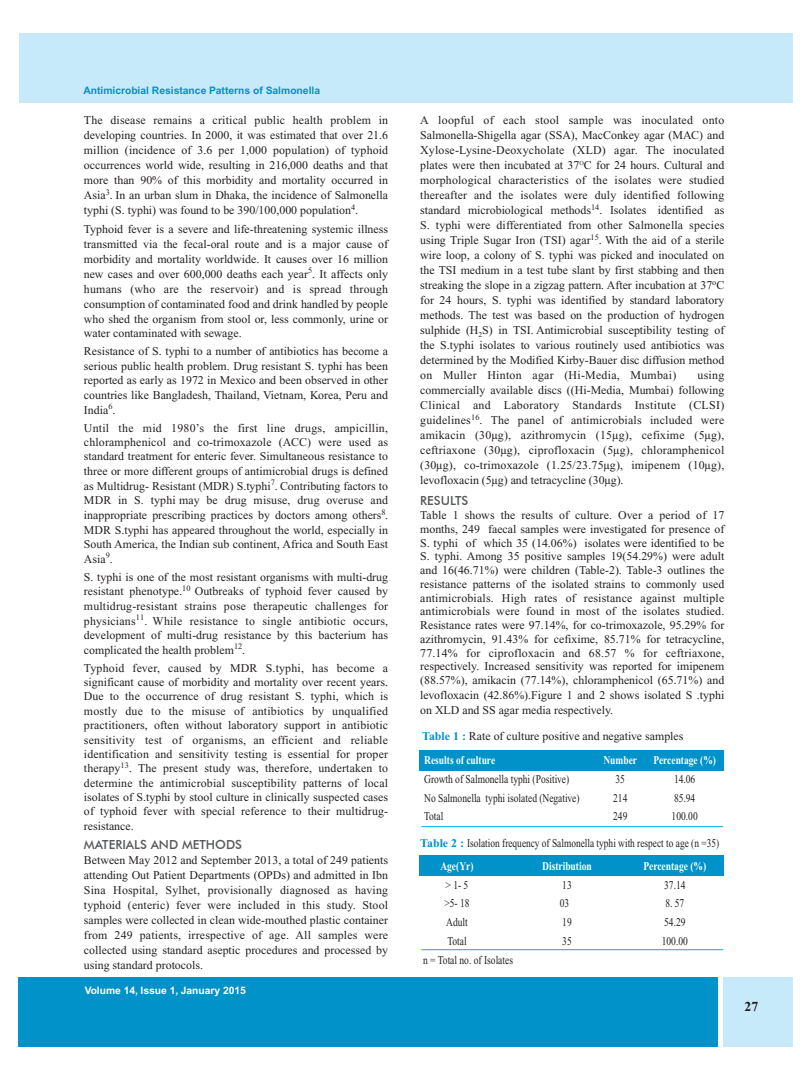
<style>
.page{position:relative;width:810px;height:1080px;background:#fff}
.page>*{position:absolute;margin:0;border:0;box-sizing:border-box;transform-origin:0 0}
.t1{font:700 13.75px "Times New Roman";color:#231f20}
.t2{font:500 12.5px "Futura BT";color:#57585a}
.t3{font:11.88px/15px "Times New Roman";color:#231f20;text-align:justify}
.t4{font:11.88px "Times New Roman";color:#231f20;scale:.8 1}
.t5{font:700 11.88px "Times New Roman";color:#fff;scale:.8 1}
.t6{font:11.88px "Times New Roman";color:#231f20;scale:.79 1}
.t7{font:700 10.25px "Helvetica";color:#0092c8}
.t8{font:700 10.25px "Helvetica";color:#fff}
.s1{font-weight:700;color:#0092c8}
</style>
<div class="page">
<div style="left:419px;top:751px;width:305px;height:20px;background:#0092c8"></div>
<div style="left:419px;top:855px;width:305px;height:21px;background:#0092c8"></div>
<div style="left:19px;top:33px;width:774px;height:70px;background:#c6eafa"></div>
<div style="left:19px;top:977px;width:699px;height:70px;background:#0092c8"></div>
<div style="left:723px;top:977px;width:70px;height:70px;background:#c6eafa"></div>
<hr style="left:421px;top:826px;width:302px;height:1px;background:#00aeef">
<hr style="left:421px;top:950px;width:302px;height:1px;background:#00aeef">
<p class="t7" style="left:83px;top:84px;width:238px">Antimicrobial Resistance Patterns of Salmonella</p>
<p class="t3" style="left:84px;top:113px;width:306px">The disease remains a critical public health problem in developing countries. In 2000, it was estimated that over 21.6 million (incidence of 3.6 per 1,000 population) of typhoid occurrences world wide, resulting in 216,000 deaths and that more than 90% of this morbidity and mortality occurred in Asia<sup>3</sup>. In an urban slum in Dhaka, the incidence of Salmonella typhi (S. typhi) was found to be 390/100,000 population<sup>4</sup>.</p>
<p class="t3" style="left:84px;top:222px;width:306px">Typhoid fever is a severe and life-threatening systemic illness transmitted via the fecal-oral route and is a major cause of morbidity and mortality worldwide. It causes over 16 million new cases and over 600,000 deaths each year<sup>5</sup>. It affects only humans (who are the reservoir) and is spread through consumption of contaminated food and drink handled by people who shed the organism from stool or, less commonly, urine or water contaminated with sewage.</p>
<p class="t3" style="left:84px;top:344px;width:306px;line-height:14.5px">Resistance of S. typhi to a number of antibiotics has become a serious public health problem. Drug resistant S. typhi has been reported as early as 1972 in Mexico and been observed in other countries like Bangladesh, Thailand, Vietnam, Korea, Peru and India<sup>6</sup>.</p>
<p class="t3" style="left:84px;top:421px;width:306px;line-height:14.6px">Until the mid 1980’s the first line drugs, ampicillin, chloramphenicol and co-trimoxazole (ACC) were used as standard treatment for enteric fever. Simultaneous resistance to three or more different groups of antimicrobial drugs is defined as Multidrug- Resistant (MDR) S.typhi<sup>7</sup>. Contributing factors to MDR in S. typhi may be drug misuse, drug overuse and inappropriate prescribing practices by doctors among others<sup>8</sup>.<br>MDR S.typhi has appeared throughout the world, especially in South America, the Indian sub continent, Africa and South East Asia<sup>9</sup>.</p>
<p class="t3" style="left:84px;top:570px;width:306px;line-height:14.5px">S. typhi is one of the most resistant organisms with multi-drug resistant phenotype.<sup>10</sup> Outbreaks of typhoid fever caused by multidrug-resistant strains pose therapeutic challenges for physicians<sup>11</sup>. While resistance to single antibiotic occurs, development of multi-drug resistance by this bacterium has complicated the health problem<sup>12</sup>.</p>
<p class="t3" style="left:84px;top:661px;width:306px;line-height:14.4px">Typhoid fever, caused by MDR S.typhi, has become a significant cause of morbidity and mortality over recent years.<br>Due to the occurrence of drug resistant S. typhi, which is mostly due to the misuse of antibiotics by unqualified practitioners, often without laboratory support in antibiotic sensitivity test of organisms, an efficient and reliable identification and sensitivity testing is essential for proper therapy<sup>13</sup>. The present study was, therefore, undertaken to determine the antimicrobial susceptibility patterns of local isolates of S.typhi by stool culture in clinically suspected cases of typhoid fever with special reference to their multidrug&shy;resistance.</p>
<p class="t2" style="left:84px;top:837px;width:160px">MATERIALS AND METHODS</p>
<p class="t3" style="left:84px;top:853px;width:306px">Between May 2012 and September 2013, a total of 249 patients attending Out Patient Departments (OPDs) and admitted in Ibn Sina Hospital, Sylhet, provisionally diagnosed as having typhoid (enteric) fever were included in this study. Stool samples were collected in clean wide-mouthed plastic container from 249 patients, irrespective of age. All samples were collected using standard aseptic procedures and processed by using standard protocols.</p>
<p class="t8" style="left:85px;top:985px;width:163px">Volume 14, Issue 1, January 2015</p>
<p class="t3" style="left:420px;top:113px;width:306px">A loopful of each stool sample was inoculated onto Salmonella-Shigella agar (SSA), MacConkey agar (MAC) and Xylose-Lysine-Deoxycholate (XLD) agar. The inoculated plates were then incubated at 37<sup>O</sup>C for 24 hours. Cultural and morphological characteristics of the isolates were studied thereafter and the isolates were duly identified following standard microbiological methods<sup>14</sup>. Isolates identified as S. typhi were differentiated from other Salmonella species using Triple Sugar Iron (TSI) agar<sup>15</sup>. With the aid of a sterile wire loop, a colony of S. typhi was picked and inoculated on the TSI medium in a test tube slant by first stabbing and then streaking the slope in a zigzag pattern. After incubation at 37<sup>o</sup>C for 24 hours, S. typhi was identified by standard laboratory methods. The test was based on the production of hydrogen sulphide (H<sub>2</sub>S) in TSI. Antimicrobial susceptibility testing of the S.typhi isolates to various routinely used antibiotics was determined by the Modified Kirby-Bauer disc diffusion method on Muller Hinton agar (Hi-Media, Mumbai)</p>
<p class="t3" style="left:420px;top:368px;width:306px;text-indent:277px">using commercially available discs ((Hi-Media, Mumbai) following Clinical and Laboratory Standards Institute (CLSI) guidelines<sup>16</sup>. The panel of antimicrobials included were amikacin (30µg), azithromycin (15µg), cefixime (5µg), ceftriaxone (30µg), ciprofloxacin (5µg), chloramphenicol (30µg), co-trimoxazole (1.25/23.75µg), imipenem (10µg), levofloxacin (5µg) and tetracycline (30µg).</p>
<p class="t2" style="left:420px;top:493px;width:50px">RESULTS</p>
<p class="t3" style="left:420px;top:509px;width:306px;line-height:13.8px">Table 1 shows the results of culture. Over a period of 17 months, 249 faecal samples were investigated for presence of S. typhi of which 35 (14.06%) isolates were identified to be S. typhi. Among 35 positive samples 19(54.29%) were adult and 16(46.71%) were children (Table-2). Table-3 outlines the resistance patterns of the isolated strains to commonly used antimicrobials. High rates of resistance against multiple antimicrobials were found in most of the isolates studied.<br>Resistance rates were 97.14%, for co-trimoxazole, 95.29% for azithromycin, 91.43% for cefixime, 85.71% for tetracycline, 77.14% for ciprofloxacin and 68.57 % for ceftriaxone, respectively. Increased sensitivity was reported for imipenem (88.57%), amikacin (77.14%), chloramphenicol (65.71%) and</p>
<p class="t3" style="left:420px;top:688px;width:306px">levofloxacin (42.86%).Figure 1 and 2 shows isolated S .typhi on XLD and SS agar media respectively.</p>
<p class="t3" style="left:422px;top:729px;width:263px"><span class="s1">Table 1 :</span> Rate of culture positive and negative samples</p>
<p class="t5" style="left:424px;top:754px;width:90px">Results of culture</p>
<p class="t5" style="left:603px;top:754px;width:44px">Number</p>
<p class="t5" style="left:653px;top:754px;width:80px">Percentage (%)</p>
<p class="t4" style="left:424px;top:773px;width:183px">Growth of Salmonella typhi (Positive)</p>
<p class="t4" style="left:616px;top:773px;width:13px">35</p>
<p class="t4" style="left:674px;top:773px;width:28px">14.06</p>
<p class="t4" style="left:424px;top:791px;width:196px">No Salmonella typhi isolated (Negative)</p>
<p class="t4" style="left:613px;top:791px;width:19px">214</p>
<p class="t4" style="left:674px;top:791px;width:28px">85.94</p>
<p class="t4" style="left:424px;top:810px;width:26px">Total</p>
<p class="t4" style="left:613px;top:810px;width:19px">249</p>
<p class="t4" style="left:672px;top:810px;width:34px">100.00</p>
<p class="t6" style="left:420px;top:836px;width:380px"><span class="s1">Table 2 :</span> Isolation frequency of Salmonella typhi with respect to age (n =35)</p>
<p class="t5" style="left:440px;top:859px;width:43px">Age(Yr)</p>
<p class="t5" style="left:542px;top:859px;width:63px">Distribution</p>
<p class="t5" style="left:644px;top:859px;width:80px">Percentage (%)</p>
<p class="t4" style="left:446px;top:878px;width:30px">&gt;1-5</p>
<p class="t4" style="left:562px;top:878px;width:13px">13</p>
<p class="t4" style="left:664px;top:878px;width:28px">37.14</p>
<p class="t4" style="left:444px;top:897px;width:33px">&gt;5- 18</p>
<p class="t4" style="left:560px;top:897px;width:13px">03</p>
<p class="t4" style="left:665px;top:897px;width:25px">8. 57</p>
<p class="t4" style="left:446px;top:916px;width:29px">Adult</p>
<p class="t4" style="left:562px;top:916px;width:13px">19</p>
<p class="t4" style="left:664px;top:916px;width:28px">54.29</p>
<p class="t4" style="left:447px;top:934px;width:26px">Total</p>
<p class="t4" style="left:562px;top:934px;width:13px">35</p>
<p class="t4" style="left:662px;top:934px;width:34px">100.00</p>
<p class="t4" style="left:423px;top:953px;width:114px">n = Total no. of Isolates</p>
<p class="t1" style="left:745px;top:999px;width:15px">27</p>
</div>
